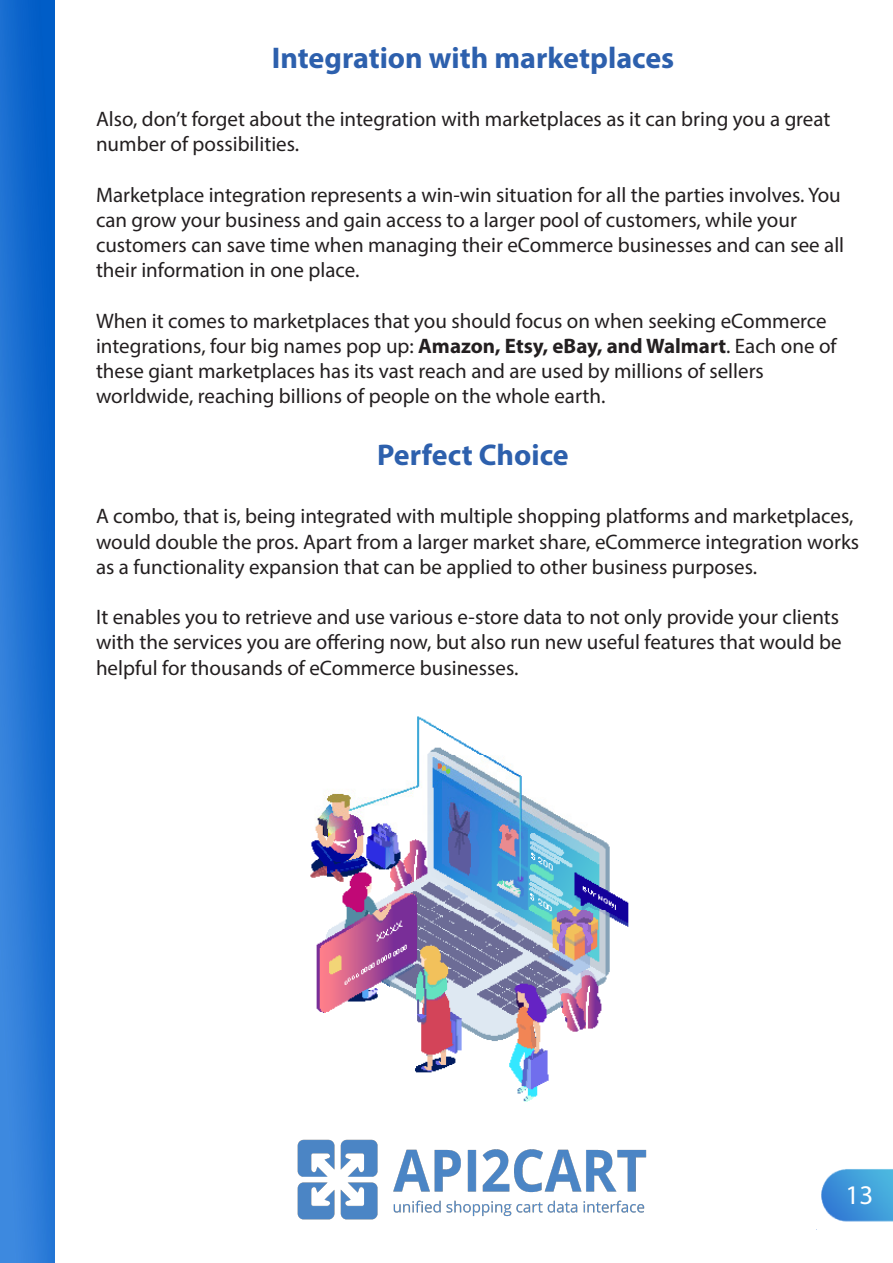
<style>
.page{position:relative;width:893px;height:1263px;background:#fff}
.page>*{position:absolute;margin:0;border:0;box-sizing:border-box;transform-origin:0 0}
.t1{font:700 30px "Myriad Pro";color:#2d60ad}
.t2{font:27px "Myriad Pro";color:#fff}
.t3{font:21px/25.2px "Myriad Pro";color:#231f20}
.s1{font-weight:700}
</style>
<div class="page">
<img style="left:0;top:0;width:54px;height:1263px">
<img style="left:297px;top:1139px;width:350px;height:81px">
<img style="left:821px;top:1169px;width:72px;height:53px">
<img style="left:310px;top:716px;width:319px;height:386px">
<p class="t1" style="left:272px;top:38px;width:404px">Integration with marketplaces</p>
<p class="t3" style="left:96px;top:106px;width:736px">Also, don’t forget about the integration with marketplaces as it can bring you a great number of possibilities.</p>
<p class="t3" style="left:96px;top:182px;width:746px">Marketplace integration represents a win-win situation for all the parties involves. You can grow your business and gain access to a larger pool of customers, while your</p>
<p class="t3" style="left:96px;top:232px;width:750px">customers can save time when managing their eCommerce businesses and can see all their information in one place.</p>
<p class="t3" style="left:96px;top:308px;width:732px">When it comes to marketplaces that you should focus on when seeking eCommerce</p>
<p class="t3" style="left:96px;top:333px;width:742px">integrations, four big names pop up: <span class="s1">Amazon, Etsy, eBay, and Walmart</span>. Each one of these giant marketplaces has its vast reach and are used by millions of sellers</p>
<p class="t3" style="left:96px;top:383px;width:511px">worldwide, reaching billions of people on the whole earth.</p>
<p class="t1" style="left:377px;top:435px;width:193px">Perfect Choice</p>
<p class="t3" style="left:96px;top:503px;width:765px">A combo, that is, being integrated with multiple shopping platforms and marketplaces, would double the pros. Apart from a larger market share, eCommerce integration works as a functionality expansion that can be applied to other business purposes.</p>
<p class="t3" style="left:96px;top:604px;width:747px;text-align:justify">It enables you to retrieve and use various e-store data to not only provide your clients with the services you are offering now, but also run new useful features that would be helpful for thousands of eCommerce businesses.</p>
<p class="t2" style="left:846px;top:1178px;width:29px">13</p>
</div>
